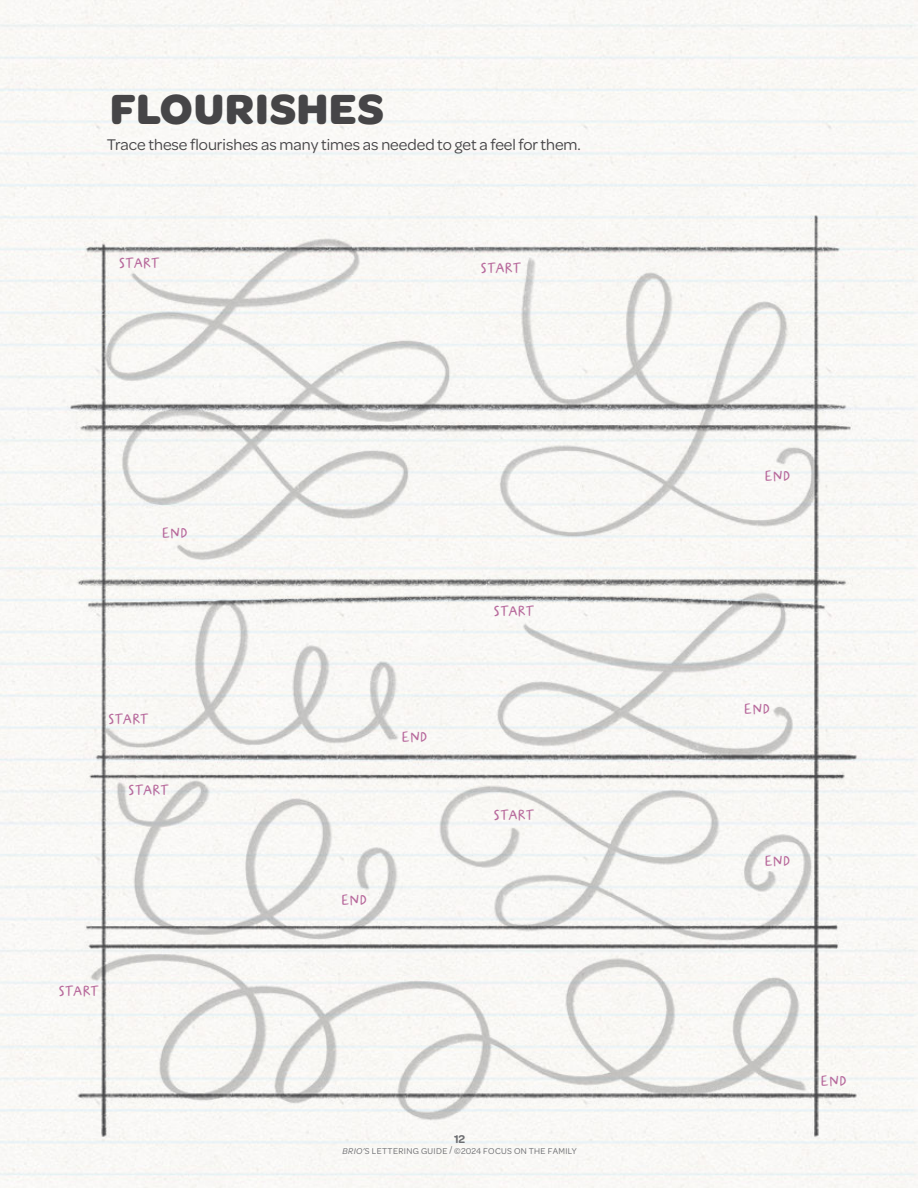
<style>
.page{position:relative;width:918px;height:1188px;background:#fff}
.page>*{position:absolute;margin:0;border:0;box-sizing:border-box;transform-origin:0 0}
.t1{font:700 45px "Omnes";letter-spacing:.02em;color:#464547}
.t2{font:25.5px "Freshly Baked Sans";color:#b7689b}
.t3{font:16.5px "Omnes";color:#464547}
.t4{font:600 12px "Omnes";color:#6d6e71}
.t5{font:9px "Omnes";letter-spacing:.04em;color:#6d6e71}
.s1{font-style:italic}
</style>
<div class="page">
<img style="left:15px;top:182px;width:876px;height:1000px">
<h1 class="t1" style="left:110px;top:82px;width:275px">FLOURISHES</h1>
<p class="t3" style="left:107px;top:138px;width:476px">Trace these flourishes as many times as needed to get a feel for them.</p>
<h2 class="t2" style="left:119px;top:245px;width:42px">START</h2>
<h2 class="t2" style="left:481px;top:249px;width:42px">START</h2>
<h2 class="t2" style="left:162px;top:515px;width:28px">END</h2>
<h2 class="t2" style="left:108px;top:700px;width:42px">START</h2>
<h2 class="t2" style="left:128px;top:772px;width:42px">START</h2>
<h2 class="t2" style="left:58px;top:973px;width:42px">START</h2>
<h2 class="t2" style="left:402px;top:719px;width:28px">END</h2>
<h2 class="t2" style="left:341px;top:881px;width:28px">END</h2>
<h2 class="t2" style="left:494px;top:593px;width:42px">START</h2>
<h2 class="t2" style="left:494px;top:797px;width:42px">START</h2>
<p class="t4" style="left:454px;top:1135px;width:13px">12</p>
<p class="t5" style="left:343px;top:1147px;width:236px"><span class="s1">BRIO’</span>S LETTERING GUIDE / ©2024 FOCUS ON THE FAMILY</p>
<h2 class="t2" style="left:764px;top:457px;width:28px">END</h2>
<h2 class="t2" style="left:744px;top:691px;width:28px">END</h2>
<h2 class="t2" style="left:764px;top:843px;width:28px">END</h2>
<h2 class="t2" style="left:821px;top:1062px;width:28px">END</h2>
</div>
